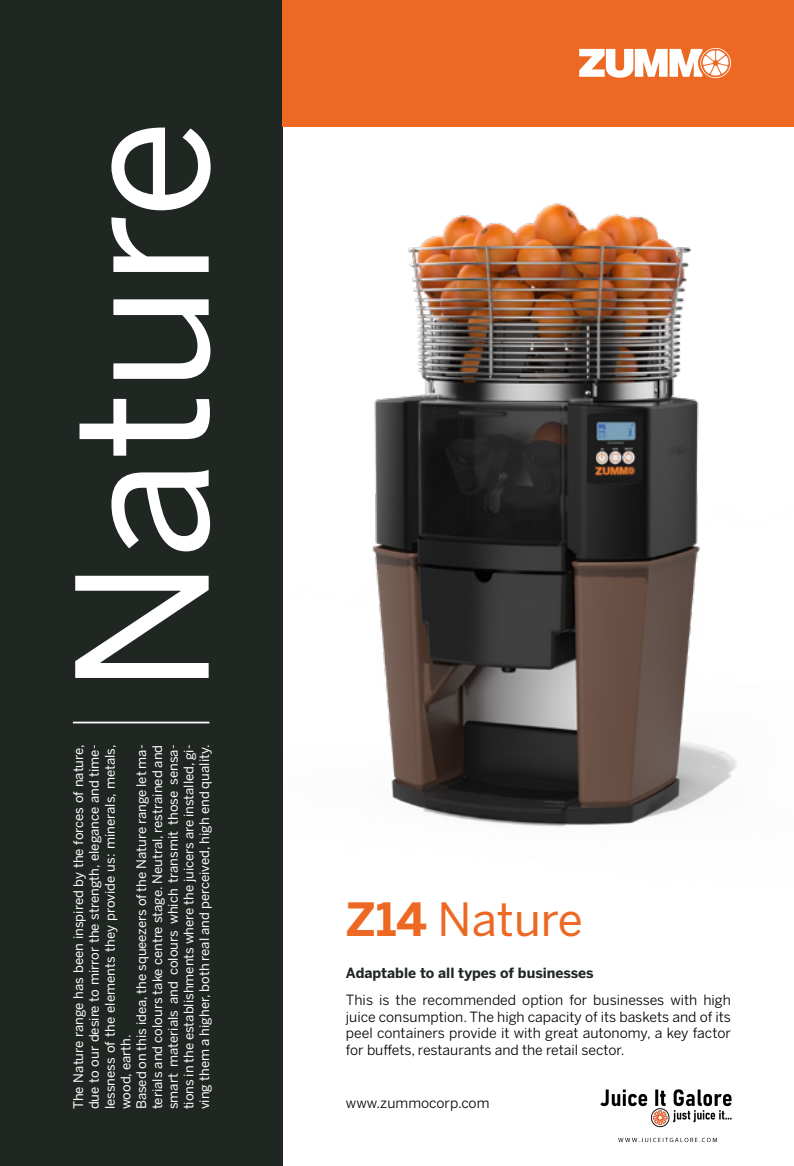
<style>
.page{position:relative;width:794px;height:1166px;background:#fff}
.page>*{position:absolute;margin:0;border:0;box-sizing:border-box;transform-origin:0 0}
.t1{font:180.25px "Benton Sans";color:#fff}
.t2{font:45.5px "Benton Sans";color:#ed6923}
.t3{font:14px/16.8px "Benton Sans";color:#000;text-align:justify}
.t4{font:700 14px "Benton Sans";color:#202722}
.t5{font:13.12px/15.8px "Benton Sans";color:#fff;text-align:justify}
.s1{font-weight:700}
</style>
<div class="page">
<img style="left:372px;top:203px;width:365px;height:624px">
<div style="left:0;top:0;width:283px;height:1166px;background:#202722"></div>
<div style="left:283px;top:0;width:511px;height:126px;background:#ed6923"></div>
<svg style="left:579px;top:48px;width:152px;height:30px"></svg>
<hr style="left:73px;top:722px;width:136px;height:1px;background:#fff">
<img style="left:600px;top:1089px;width:132px;height:54px">
<p class="t1" style="left:36px;top:694px;width:577px;rotate:-90deg">Nature</p>
<p class="t5" style="left:70px;top:1109px;width:367px;rotate:-90deg">The Nature range has been inspired by the forces of nature, due to our desire to mirror the strength, elegance and time&shy;lessness of the elements they provide us: minerals, metals, wood, earth.</p>
<p class="t5" style="left:133px;top:1109px;width:366px;rotate:-90deg">Based on this idea, the squeezers of the Nature range let ma&shy;terials and colours take centre stage. Neutral, restrained and smart materials and colours which transmit those sensa&shy;tions in the establishments where the juicers are installed, gi&shy;ving them a higher, both real and perceived, high end quality.</p>
<p class="t2" style="left:346px;top:893px;width:238px"><span class="s1">Z14</span> Nature</p>
<p class="t4" style="left:346px;top:964px;width:249px">Adaptable to all types of businesses</p>
<p class="t3" style="left:346px;top:991px;width:386px">This is the recommended option for businesses with high juice consumption. The high capacity of its baskets and of its peel containers provide it with great autonomy, a key factor for buffets, restaurants and the retail sector.</p>
<p class="t3" style="left:346px;top:1094px;width:145px">www.zummocorp.com</p>
</div>
